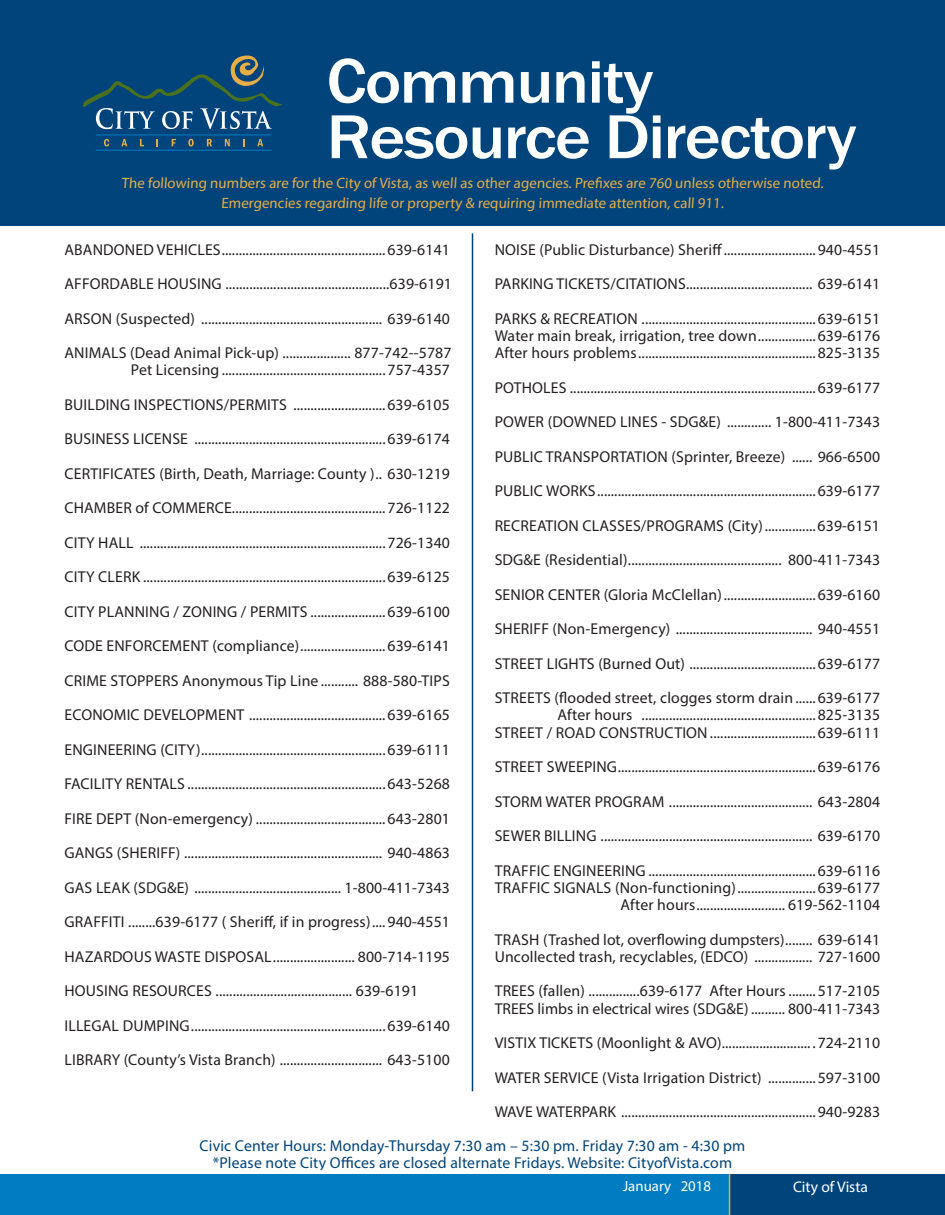
<style>
.page{position:relative;width:945px;height:1215px;background:#fff}
.page>*{position:absolute;margin:0;border:0;box-sizing:border-box;transform-origin:0 0}
.t1{font:500 64.2px "Franklin Gothic";letter-spacing:-.025em;color:#fff;scale:1.08 1}
.t2{font:500 62.1px "Franklin Gothic";letter-spacing:-.025em;color:#fff;scale:1.11 1}
.t3{font:15.75px/17.2px "Myriad Pro";letter-spacing:.01em;color:#231f20}
.t4{font:15.75px "Myriad Pro";letter-spacing:.01em;color:#00447b}
.t5{font:15.6px "Myriad Pro";color:#fff}
.t6{font:15px "Myriad Pro";color:#e7ad46}
.t7{font:14.85px "Myriad Pro";color:#fff}
.s1{font-size:65.55px}
.s2{font-size:62.1px}
</style>
<div class="page">
<div style="left:0;top:0;width:945px;height:225px;background:#00447b"></div>
<svg style="left:104px;top:139px;width:5px;height:7px"></svg>
<svg style="left:121px;top:139px;width:6px;height:7px"></svg>
<svg style="left:140px;top:139px;width:4px;height:7px"></svg>
<svg style="left:172px;top:139px;width:4px;height:7px"></svg>
<svg style="left:188px;top:139px;width:6px;height:7px"></svg>
<svg style="left:207px;top:139px;width:5px;height:7px"></svg>
<svg style="left:225px;top:139px;width:5px;height:7px"></svg>
<svg style="left:243px;top:139px;width:2px;height:7px"></svg>
<svg style="left:257px;top:139px;width:6px;height:7px"></svg>
<hr style="left:96px;top:150px;width:175px;height:1px;background:#007cc2">
<hr style="left:96px;top:135px;width:175px;height:1px;background:#007cc2">
<svg style="left:82px;top:55px;width:200px;height:74px"></svg>
<div style="left:0;top:1171px;width:915px;height:44px;background:#007cc2"></div>
<div style="left:730px;top:1171px;width:215px;height:44px;background:#00447b"></div>
<hr style="left:472px;top:233px;width:1px;height:858px;background:#00447b">
<hr style="left:729px;top:1170px;width:1px;height:45px;background:#e7ad46">
<hr style="left:0;top:1170px;width:945px;height:3px;background:#fff">
<p class="t2" style="left:327px;top:44px;width:296px"><span class="s1">C</span>ommunity</p>
<p class="t1" style="left:327px;top:97px;width:492px">R<span class="s2">esource</span> Directory</p>
<p class="t6" style="left:121px;top:174px;width:705px">The following numbers are for the City of Vista, as well as other agencies. Prefixes are 760 unless otherwise noted.</p>
<p class="t6" style="left:221px;top:194px;width:505px">Emergencies regarding life or property &amp; requiring immediate attention, call 911.</p>
<p class="t3" style="left:495px;top:241px;width:387px">NOISE (Public Disturbance) Sheriff...........................940-4551</p>
<p class="t3" style="left:495px;top:275px;width:387px">PARKING TICKETS/CITATIONS..................................... 639-6141</p>
<p class="t3" style="left:495px;top:310px;width:387px">PARKS &amp; RECREATION ...................................................639-6151</p>
<p class="t3" style="left:495px;top:327px;width:387px">Water main break, irrigation, tree down.................639-6176<br>After hours problems....................................................825-3135</p>
<p class="t3" style="left:495px;top:379px;width:387px">POTHOLES ........................................................................639-6177</p>
<p class="t3" style="left:495px;top:413px;width:387px">POWER (DOWNED LINES - SDG&amp;E) ............. 1-800-411-7343</p>
<p class="t3" style="left:495px;top:448px;width:387px">PUBLIC TRANSPORTATION (Sprinter, Breeze) ...... 966-6500</p>
<p class="t3" style="left:495px;top:482px;width:387px">PUBLIC WORKS................................................................639-6177</p>
<p class="t3" style="left:495px;top:517px;width:387px">RECREATION CLASSES/PROGRAMS (City)...............639-6151</p>
<p class="t3" style="left:495px;top:551px;width:387px">SDG&amp;E (Residential)............................................. 800-411-7343</p>
<p class="t3" style="left:495px;top:586px;width:387px">SENIOR CENTER (Gloria McClellan)...........................639-6160</p>
<p class="t3" style="left:495px;top:620px;width:387px">SHERIFF (Non-Emergency) ........................................ 940-4551</p>
<p class="t3" style="left:495px;top:655px;width:387px">STREET LIGHTS (Burned Out) .....................................639-6177</p>
<p class="t3" style="left:495px;top:689px;width:387px">STREETS (flooded street, clogges storm drain ......639-6177</p>
<p class="t3" style="left:558px;top:706px;width:324px">After hours ...................................................825-3135</p>
<p class="t3" style="left:495px;top:724px;width:387px">STREET / ROAD CONSTRUCTION...............................639-6111</p>
<p class="t3" style="left:495px;top:758px;width:387px">STREET SWEEPING..........................................................639-6176</p>
<p class="t3" style="left:495px;top:793px;width:387px">STORM WATER PROGRAM .......................................... 643-2804</p>
<p class="t3" style="left:495px;top:827px;width:387px">SEWER BILLING .............................................................. 639-6170</p>
<p class="t3" style="left:495px;top:862px;width:387px">TRAFFIC ENGINEERING .................................................639-6116</p>
<p class="t3" style="left:495px;top:879px;width:387px">TRAFFIC SIGNALS (Non-functioning).......................639-6177</p>
<p class="t3" style="left:621px;top:896px;width:261px">After hours.......................... 619-562-1104</p>
<p class="t3" style="left:495px;top:931px;width:387px">TRASH (Trashed lot, overflowing dumpsters)........ 639-6141<br>Uncollected trash, recyclables, (EDCO) ................. 727-1600</p>
<p class="t3" style="left:495px;top:982px;width:387px">TREES (fallen) ...............639-6177 After Hours ........517-2105<br>TREES limbs in electrical wires (SDG&amp;E) .......... 800-411-7343</p>
<p class="t3" style="left:495px;top:1034px;width:387px">VISTIX TICKETS (Moonlight &amp; AVO).......................... .724-2110</p>
<p class="t3" style="left:495px;top:1069px;width:387px">WATER SERVICE (Vista Irrigation District) ..............597-3100</p>
<p class="t3" style="left:495px;top:1103px;width:387px">WAVE WATERPARK .........................................................940-9283</p>
<p class="t4" style="left:200px;top:1136px;width:547px">Civic Center Hours: Monday-Thursday 7:30 am – 5:30 pm. Friday 7:30 am - 4:30 pm</p>
<p class="t4" style="left:213px;top:1153px;width:521px">*Please note City Offices are closed alternate Fridays. Website: CityofVista.com</p>
<p class="t3" style="left:64px;top:241px;width:387px">ABANDONED VEHICLES................................................639-6141</p>
<p class="t3" style="left:64px;top:275px;width:389px">AFFORDABLE HOUSING ................................................639-6191</p>
<p class="t3" style="left:64px;top:310px;width:387px">ARSON (Suspected) ..................................................... 639-6140</p>
<p class="t3" style="left:64px;top:344px;width:389px">ANIMALS (Dead Animal Pick-up) .................... 877-742--5787</p>
<p class="t3" style="left:131px;top:361px;width:321px">Pet Licensing ................................................757-4357</p>
<p class="t3" style="left:64px;top:396px;width:387px">BUILDING INSPECTIONS/PERMITS ...........................639-6105</p>
<p class="t3" style="left:64px;top:430px;width:387px">BUSINESS LICENSE ........................................................639-6174</p>
<p class="t3" style="left:64px;top:465px;width:387px">CERTIFICATES (Birth, Death, Marriage: County ).. 630-1219</p>
<p class="t3" style="left:64px;top:499px;width:387px">CHAMBER of COMMERCE.............................................726-1122</p>
<p class="t3" style="left:64px;top:534px;width:387px">CITY HALL ........................................................................726-1340</p>
<p class="t3" style="left:64px;top:568px;width:387px">CITY CLERK .......................................................................639-6125</p>
<p class="t3" style="left:64px;top:603px;width:387px">CITY PLANNING / ZONING / PERMITS ......................639-6100</p>
<p class="t3" style="left:64px;top:637px;width:387px">CODE ENFORCEMENT (compliance).........................639-6141</p>
<p class="t3" style="left:64px;top:672px;width:387px">CRIME STOPPERS Anonymous Tip Line ........... 888-580-TIPS</p>
<p class="t3" style="left:64px;top:706px;width:387px">ECONOMIC DEVELOPMENT ........................................639-6165</p>
<p class="t3" style="left:64px;top:741px;width:387px">ENGINEERING (CITY)......................................................639-6111</p>
<p class="t3" style="left:64px;top:775px;width:387px">FACILITY RENTALS ..........................................................643-5268</p>
<p class="t3" style="left:64px;top:810px;width:387px">FIRE DEPT (Non-emergency) ......................................643-2801</p>
<p class="t3" style="left:64px;top:844px;width:387px">GANGS (SHERIFF) .......................................................... 940-4863</p>
<p class="t3" style="left:64px;top:879px;width:387px">GAS LEAK (SDG&amp;E) ........................................... 1-800-411-7343</p>
<p class="t3" style="left:64px;top:913px;width:387px">GRAFFITI ........639-6177 ( Sheriff, if in progress)....940-4551</p>
<p class="t3" style="left:64px;top:948px;width:387px">HAZARDOUS WASTE DISPOSAL........................ 800-714-1195</p>
<p class="t3" style="left:64px;top:982px;width:355px">HOUSING RESOURCES ........................................ 639-6191</p>
<p class="t3" style="left:64px;top:1017px;width:387px">ILLEGAL DUMPING.........................................................639-6140</p>
<p class="t3" style="left:64px;top:1051px;width:387px">LIBRARY (County’s Vista Branch) .............................. 643-5100</p>
<p class="t7" style="left:623px;top:1177px;width:90px">January 2018</p>
<p class="t5" style="left:793px;top:1178px;width:77px">City of Vista</p>
</div>
